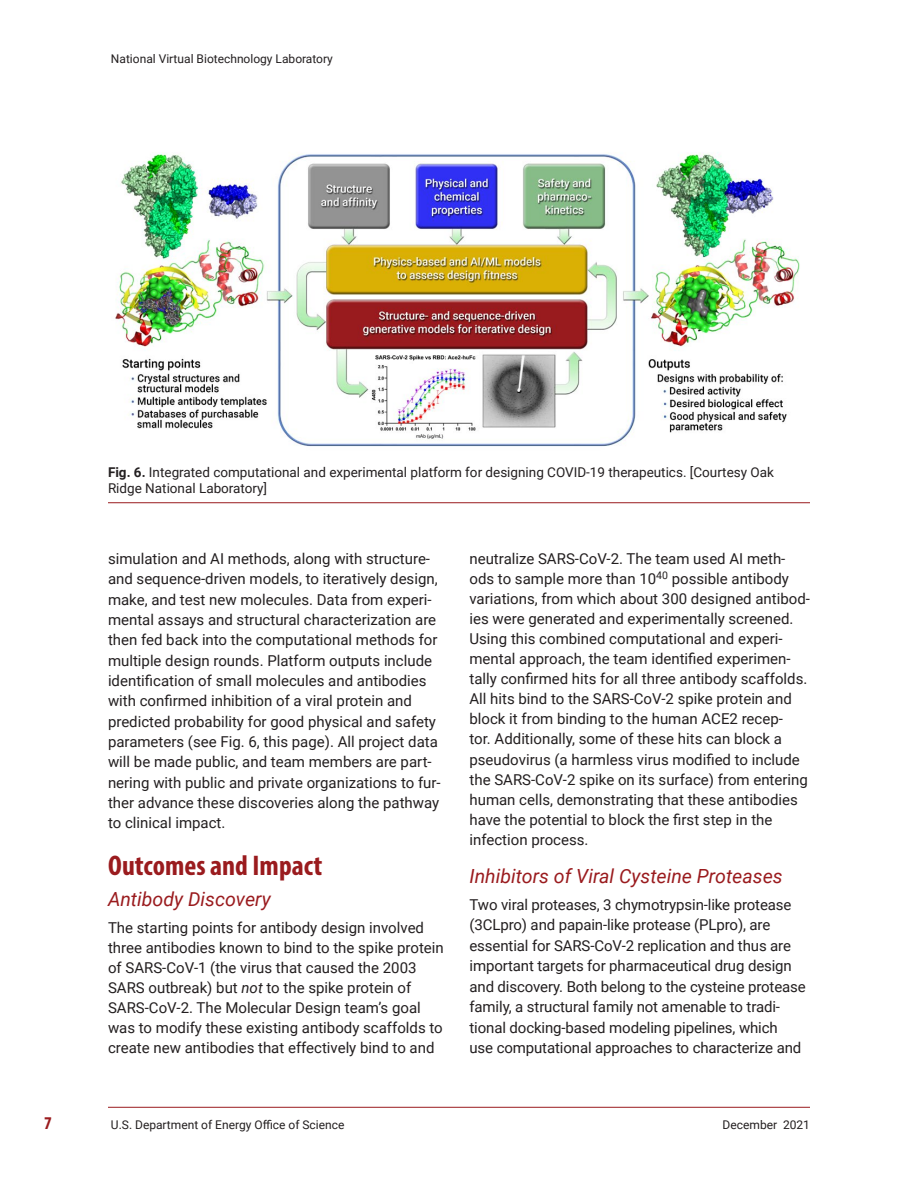
<style>
.page{position:relative;width:918px;height:1188px;background:#fff}
.page>*{position:absolute;margin:0;border:0;box-sizing:border-box;transform-origin:0 0}
.NVBL_Heading_1{font:700 condensed 28.5px "Myriad Pro";color:#9a1b1e}
.NVBL_Heading_2{font:italic 19.5px "Roboto";color:#9a1b1e}
.t1{font:700 condensed 18px "Myriad Pro";color:#9a1b1e}
.Body_Text{font:15px/20.1px "Roboto";color:#231f20}
.t2{font:13.5px/16.5px "Roboto";color:#231f20}
.t3{font:12px "Roboto";color:#231f20}
.s1{font-weight:700}
.s2{font-style:italic}
</style>
<div class="page">
<hr style="left:108px;top:1107px;width:702px;height:1px;background:#9a1b1e">
<img style="left:115px;top:153px;width:685px;height:294px">
<hr style="left:108px;top:502px;width:702px;height:1px;background:#9a1b1e">
<p class="t3" style="left:111px;top:50px;width:224px">National Virtual Biotechnology Laboratory</p>
<p class="t1" style="left:44px;top:1112px;width:9px">7</p>
<p class="t2" style="left:108px;top:463px;width:668px"><span class="s1">Fig. 6.</span> Integrated computational and experimental platform for designing COVID-19 therapeutics. [Courtesy Oak<br>Ridge National Laboratory]</p>
<p class="Body_Text" style="left:108px;top:548px;width:334px">simulation and AI methods, along with structure&shy;and sequence-driven models, to iteratively design, make, and test new molecules. Data from experi&shy;mental assays and structural characterization are then fed back into the computational methods for multiple design rounds. Platform outputs include identification of small molecules and antibodies with confirmed inhibition of a viral protein and predicted probability for good physical and safety parameters (see Fig. 6, this page). All project data will be made public, and team members are part&shy;nering with public and private organizations to fur&shy;ther advance these discoveries along the pathway to clinical impact.</p>
<p class="NVBL_Heading_1" style="left:108px;top:847px;width:216px">Outcomes and Impact</p>
<p class="NVBL_Heading_2" style="left:108px;top:885px;width:164px">Antibody Discovery</p>
<p class="Body_Text" style="left:108px;top:917px;width:337px">The starting points for antibody design involved three antibodies known to bind to the spike protein of SARS-CoV-1 (the virus that caused the 2003<br>SARS outbreak) but <span class="s2">not</span> to the spike protein of SARS-CoV-2. The Molecular Design team’s goal was to modify these existing antibody scaffolds to create new antibodies that effectively bind to and</p>
<p class="Body_Text" style="left:470px;top:548px;width:342px">neutralize SARS-CoV-2. The team used AI meth&shy;ods to sample more than 10<sup>40</sup> possible antibody variations, from which about 300 designed antibod&shy;ies were generated and experimentally screened.<br>Using this combined computational and experi&shy;mental approach, the team identified experimen&shy;tally confirmed hits for all three antibody scaffolds.<br>All hits bind to the SARS-CoV-2 spike protein and block it from binding to the human ACE2 recep-<br>tor. Additionally, some of these hits can block a pseudovirus (a harmless virus modified to include the SARS-CoV-2 spike on its surface) from entering human cells, demonstrating that these antibodies have the potential to block the first step in the infection process.</p>
<p class="NVBL_Heading_2" style="left:470px;top:862px;width:315px">Inhibitors of Viral Cysteine Proteases</p>
<p class="Body_Text" style="left:470px;top:894px;width:338px">Two viral proteases, 3 chymotrypsin-like protease (3CLpro) and papain-like protease (PLpro), are essential for SARS-CoV-2 replication and thus are important targets for pharmaceutical drug design and discovery. Both belong to the cysteine protease family, a structural family not amenable to tradi&shy;tional docking-based modeling pipelines, which<br>use computational approaches to characterize and</p>
<p class="t3" style="left:111px;top:1116px;width:235px">U.S. Department of Energy Office of Science</p>
<p class="t3" style="left:723px;top:1116px;width:89px">December 2021</p>
</div>
